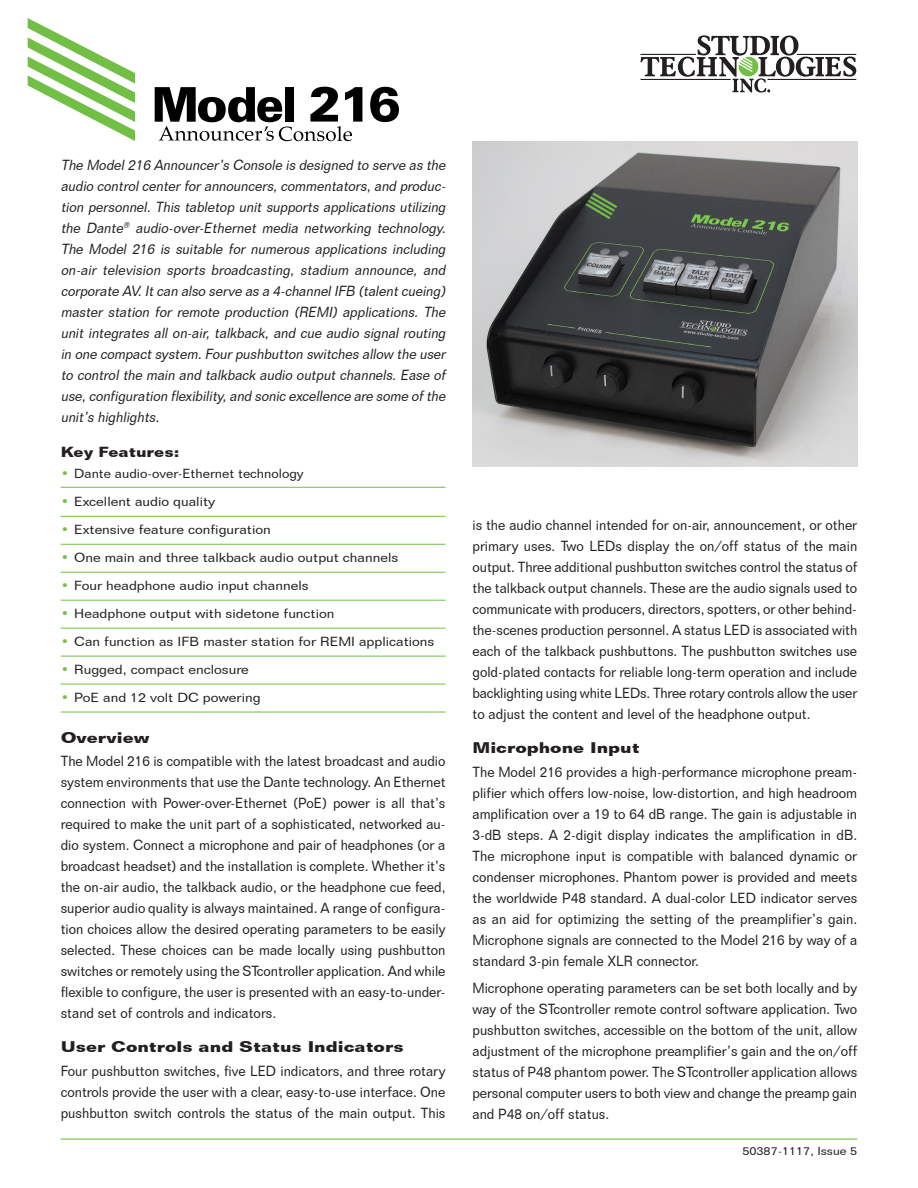
<style>
.page{position:relative;width:918px;height:1188px;background:#fff}
.page>*{position:absolute;margin:0;border:0;box-sizing:border-box;transform-origin:0 0}
.Subhead{font:700 15px "Folio BT";color:#231f20;scale:1.2 1}
.Body_Text_Folio{font:14.25px/21px "Folio BT";color:#231f20;text-align:justify;scale:.95 1}
.Body_Text_Folio-2{font:italic 14.25px/21px "Folio BT";color:#231f20;text-align:justify;scale:.95 1}
.Body_Text_2{font:700 14.25px "Folio BT";color:#231f20;scale:1.16 1}
.Feature_Text{font:12.9px "Folio BT";color:#231f20;scale:1.11 1}
.Feature_Text-2{font:12.9px "Folio BT";color:#231f20;scale:1.05 1}
.Issue_Number{font:11.4px "Folio BT";color:#231f20;scale:1.11 1}
.s1{color:#71bf44}
</style>
<div class="page">
<svg style="left:641px;top:35px;width:215px;height:58px"></svg>
<svg style="left:28px;top:18px;width:107px;height:123px"></svg>
<hr style="left:61px;top:1138px;width:796px;height:2px;background:#71bf44">
<hr style="left:61px;top:487px;width:385px;height:1px;background:#71bf44">
<hr style="left:61px;top:516px;width:385px;height:1px;background:#71bf44">
<hr style="left:61px;top:544px;width:385px;height:1px;background:#71bf44">
<hr style="left:61px;top:572px;width:385px;height:1px;background:#71bf44">
<hr style="left:61px;top:600px;width:385px;height:1px;background:#71bf44">
<hr style="left:61px;top:628px;width:385px;height:1px;background:#71bf44">
<hr style="left:61px;top:656px;width:385px;height:1px;background:#71bf44">
<hr style="left:61px;top:684px;width:385px;height:1px;background:#71bf44">
<hr style="left:61px;top:712px;width:385px;height:1px;background:#71bf44">
<svg style="left:155px;top:87px;width:207px;height:54px"></svg>
<svg style="left:370px;top:87px;width:29px;height:35px"></svg>
<img style="left:472px;top:141px;width:385px;height:326px">
<p class="Body_Text_Folio-2" style="left:61px;top:154px;width:410px">The Model216 Announcer’s Console is designed to serve as the audio controlcenterforannouncers,commentators,and produc&shy;tion personnel. This tabletop unit supports applications utilizing the Dante<sup>®</sup> audio-over-Ethernet media networking technology.<br>The Model 216 is suitable for numerous applications including on-air television sports broadcasting, stadium announce, and corporate AV.Itcan also serve as a 4-channelIFB (talentcueing) master station for remote production (REMI) applications. The unit integrates all on-air, talkback, and cue audio signal routing in one compactsystem.Fourpushbutton switches allow the user to control the main and talkback audio output channels. Ease of use,configuration flexibility,and sonic excellence are some ofthe unit’s highlights.</p>
<p class="Body_Text_2" style="left:61px;top:443px;width:104px">Key Features:</p>
<p class="Feature_Text-2" style="left:61px;top:466px;width:233px"><span class="s1">•</span> Dante audio-over-Ethernet technology</p>
<p class="Feature_Text" style="left:61px;top:494px;width:141px"><span class="s1">•</span> Excellent audio quality</p>
<p class="Feature_Text" style="left:61px;top:522px;width:191px"><span class="s1">•</span> Extensive feature configuration</p>
<p class="Feature_Text" style="left:61px;top:550px;width:306px"><span class="s1">•</span> One main and three talkback audio output channels</p>
<p class="Feature_Text" style="left:61px;top:578px;width:225px"><span class="s1">•</span> Four headphone audio input channels</p>
<p class="Feature_Text" style="left:61px;top:606px;width:248px"><span class="s1">•</span> Headphone output with sidetone function</p>
<p class="Feature_Text" style="left:61px;top:634px;width:338px"><span class="s1">•</span> Can function as IFB master station for REMI applications</p>
<p class="Feature_Text" style="left:61px;top:662px;width:171px"><span class="s1">•</span> Rugged, compact enclosure</p>
<p class="Feature_Text" style="left:61px;top:690px;width:182px"><span class="s1">•</span> PoE and 12 volt DC powering</p>
<p class="Subhead" style="left:61px;top:728px;width:76px">Overview</p>
<p class="Body_Text_Folio" style="left:61px;top:751px;width:407px">The Model 216 is compatible with the latest broadcast and audio system environments that use the Dante technology. An Ethernet connection with Power-over-Ethernet (PoE) power is all that’s required to make the unit part of a sophisticated, networked au&shy;dio system. Connect a microphone and pair of headphones (or a broadcast headset) and the installation is complete. Whether it’s the on-air audio, the talkback audio, or the headphone cue feed, superior audio quality is always maintained. A range of configura&shy;tion choices allow the desired operating parameters to be easily selected. These choices can be made locally using pushbutton switches or remotely using the STcontroller application. And while flexible to configure, the user is presented with an easy-to-under&shy;stand set of controls and indicators.</p>
<p class="Subhead" style="left:61px;top:1038px;width:287px">User Controls and Status Indicators</p>
<p class="Body_Text_Folio" style="left:61px;top:1060px;width:407px">Four pushbutton switches, five LED indicators, and three rotary controls provide the user with a clear, easy-to-use interface. One pushbutton switch controls the status of the main output. This</p>
<p class="Body_Text_Folio" style="left:472px;top:515px;width:407px">is the audio channel intended for on-air, announcement, or other primary uses. Two LEDs display the on/off status of the main output. Three additional pushbutton switches control the status of the talkback output channels. These are the audio signals used to communicate with producers, directors, spotters, or other behind&shy;the-scenes production personnel. A status LED is associated with each of the talkback pushbuttons. The pushbutton switches use gold-plated contacts for reliable long-term operation and include backlighting using white LEDs. Three rotary controls allow the user to adjust the content and level of the headphone output.</p>
<p class="Subhead" style="left:472px;top:738px;width:141px">Microphone Input</p>
<p class="Body_Text_Folio" style="left:472px;top:761px;width:407px">The Model 216 provides a high-performance microphone pream&shy;plifier which offers low-noise, low-distortion, and high headroom amplification over a 19 to 64 dB range. The gain is adjustable in 3-dB steps. A 2-digit display indicates the amplification in dB.<br>The microphone input is compatible with balanced dynamic or condenser microphones. Phantom power is provided and meets the worldwide P48 standard. A dual-color LED indicator serves as an aid for optimizing the setting of the preamplifier’s gain.<br>Microphone signals are connected to the Model 216 by way of a standard 3-pin female XLR connector.</p>
<p class="Body_Text_Folio" style="left:472px;top:977px;width:407px">Microphone operating parameters can be set both locally and by way of the STcontroller remote control software application. Two pushbutton switches, accessible on the bottom of the unit, allow adjustment of the microphone preamplifier’s gain and the on/off status of P48 phantom power. The STcontroller application allows personal computer users to both view and change the preamp gain and P48 on/off status.</p>
<p class="Issue_Number" style="left:742px;top:1144px;width:105px">50387-1117, Issue 5</p>
</div>
